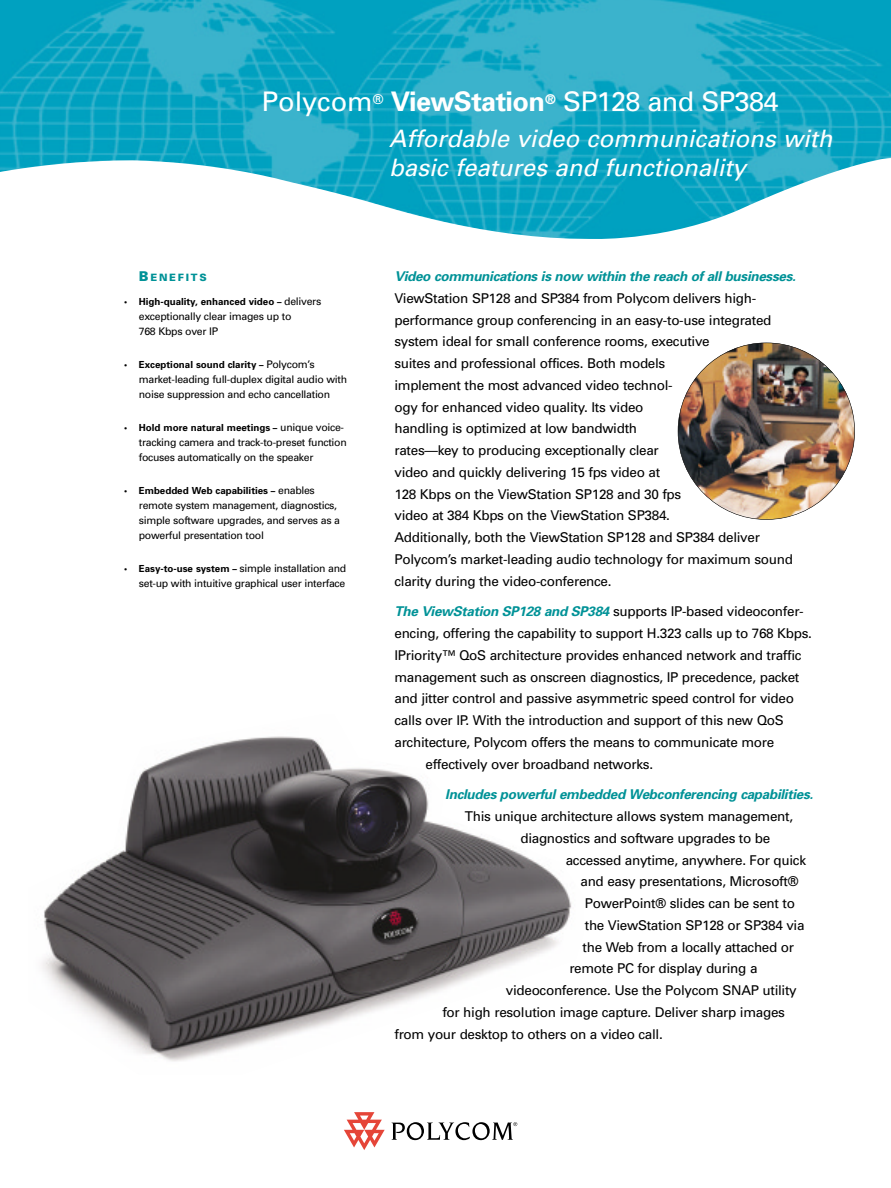
<style>
.page{position:relative;width:891px;height:1188px;background:#fff}
.page>*{position:absolute;margin:0;border:0;box-sizing:border-box;transform-origin:0 0}
.t1{font:27px "Univers";letter-spacing:-.02em;color:#fff}
.t2{font:italic 24px/28.8px "Univers";color:#fff}
.t3{font:13.5px/21.8px "Univers";letter-spacing:-.02em;color:#000}
.t4{font:italic 700 13.5px "Univers";letter-spacing:-.02em;color:#009297}
.t5{font:10.5px/15px "Univers";letter-spacing:-.03em;color:#000}
.t6{font:900 10.2px "Univers";letter-spacing:.18em;color:#009297}
.t7{font:700 9.75px "Univers";color:#000}
.s1{font-weight:700}
.s2{font-size:13.5px}
.s3{font-size:9px}
.s4{font-weight:400;font-size:10.5px}
.s5{font-weight:700;font-size:9px}
.s6{font-weight:700;font-size:9.75px}
.s7{font-weight:700;font-style:italic;color:#009297}
</style>
<div class="page">
<img style="left:0;top:0;width:891px;height:239px">
<img style="left:678px;top:343px;width:177px;height:176px;border-radius:50%">
<svg style="left:344px;top:1112px;width:41px;height:38px"></svg>
<svg style="left:392px;top:1122px;width:125px;height:18px"></svg>
<img style="left:42px;top:736px;width:530px;height:326px">
<h1 class="t1" style="left:262px;top:92px;width:518px">Polycom<sup>®</sup> <span class="s1">ViewStation</span><sup>®</sup> SP128 and SP384</h1>
<h2 class="t2" style="left:389px;top:127px;width:445px">Affordable video communications with basic features and functionality</h2>
<p class="t6" style="left:139px;top:274px;width:69px"><span class="s2">B</span>ENEFITS</p>
<p class="t7" style="left:124px;top:298px;width:199px"><span class="s3">•</span> High-quality, enhanced video <span class="s3">–</span> <span class="s4">delivers</span></p>
<p class="t5" style="left:139px;top:310px;width:154px">exceptionally clear images up to<br>768 Kbps over IP</p>
<p class="t7" style="left:124px;top:361px;width:192px"><span class="s3">•</span> Exceptional sound clarity <span class="s3">–</span> <span class="s4">Polycom’s</span></p>
<p class="t5" style="left:139px;top:373px;width:210px">market-leading full-duplex digital audio with noise suppression and echo cancellation</p>
<p class="t7" style="left:124px;top:424px;width:221px"><span class="s3">•</span> Hold more natural meetings <span class="s3">–</span> <span class="s4">unique voice-</span></p>
<p class="t5" style="left:139px;top:436px;width:209px">tracking camera and track-to-preset function focuses automatically on the speaker</p>
<p class="t7" style="left:124px;top:487px;width:192px"><span class="s3">•</span> Embedded Web capabilities <span class="s3">–</span> <span class="s4">enables</span></p>
<p class="t5" style="left:139px;top:499px;width:203px">remote system management, diagnostics, simple software upgrades, and serves as a powerful presentation tool</p>
<p class="t5" style="left:124px;top:562px;width:224px;text-align:right"><span class="s5">•</span> <span class="s6">Easy-to-use system</span> <span class="s5">–</span> simple installation and set-up with intuitive graphical user interface</p>
<p class="t4" style="left:394px;top:272px;width:403px">Video communications is now within the reach of all businesses.</p>
<p class="t3" style="left:394px;top:289px;width:400px">ViewStation SP128 and SP384 from Polycom delivers high&shy;performance group conferencing in an easy-to-use integrated system ideal for small conference rooms, executive<br>suites and professional offices. Both models<br>implement the most advanced video technol-<br>ogy for enhanced video quality. Its video<br>handling is optimized at low bandwidth<br>rates—key to producing exceptionally clear<br>video and quickly delivering 15 fps video at<br>128 Kbps on the ViewStation SP128 and 30 fps<br>video at 384 Kbps on the ViewStation SP384.<br>Additionally, both the ViewStation SP128 and SP384 deliver Polycom’s market-leading audio technology for maximum sound clarity during the video-conference.</p>
<p class="t3" style="left:394px;top:602px;width:411px"><span class="s7">The ViewStation SP128 and SP384</span> supports IP-based videoconfer-</p>
<p class="t3" style="left:394px;top:624px;width:419px">encing, offering the capability to support H.323 calls up to 768 Kbps.</p>
<p class="t3" style="left:394px;top:646px;width:409px">IPriority™ QoS architecture provides enhanced network and traffic</p>
<p class="t3" style="left:394px;top:668px;width:406px">management such as onscreen diagnostics, IP precedence, packet</p>
<p class="t3" style="left:394px;top:689px;width:401px">and jitter control and passive asymmetric speed control for video</p>
<p class="t3" style="left:394px;top:711px;width:391px">calls over IP. With the introduction and support of this new QoS</p>
<p class="t3" style="left:394px;top:733px;width:381px">architecture, Polycom offers the means to communicate more</p>
<p class="t3" style="left:426px;top:755px;width:229px">effectively over broadband networks.</p>
<p class="t4" style="left:445px;top:790px;width:369px">Includes powerful embedded Webconferencing capabilities.</p>
<p class="t3" style="left:520px;top:807px;width:274px;text-indent:-56px">This unique architecture allows system management, diagnostics and software upgrades to be</p>
<p class="t3" style="left:566px;top:851px;width:242px">accessed anytime, anywhere. For quick</p>
<p class="t3" style="left:581px;top:872px;width:219px">and easy presentations, Microsoft®</p>
<p class="t3" style="left:585px;top:894px;width:212px">PowerPoint® slides can be sent to</p>
<p class="t3" style="left:585px;top:916px;width:221px">the ViewStation SP128 or SP384 via</p>
<p class="t3" style="left:583px;top:938px;width:213px">the Web from a locally attached or</p>
<p class="t3" style="left:569px;top:959px;width:190px">remote PC for display during a</p>
<p class="t3" style="left:506px;top:981px;width:292px">videoconference. Use the Polycom SNAP utility</p>
<p class="t3" style="left:442px;top:1003px;width:344px">for high resolution image capture. Deliver sharp images</p>
<p class="t3" style="left:394px;top:1025px;width:270px">from your desktop to others on a video call.</p>
</div>
